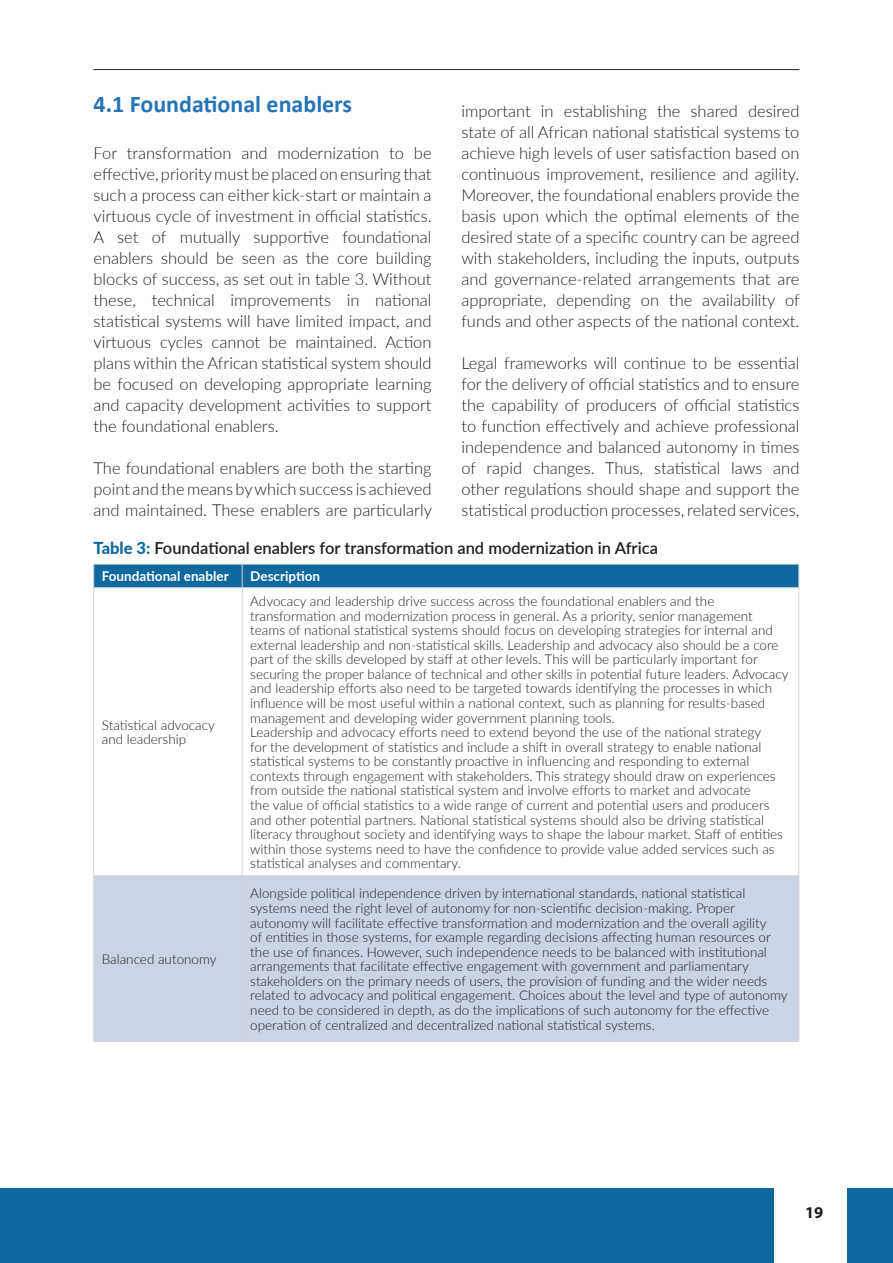
<style>
.page{position:relative;width:893px;height:1263px;background:#fff}
.page>*{position:absolute;margin:0;border:0;box-sizing:border-box;transform-origin:0 0}
.t1{font:700 24px "Calibri";color:#2574b7}
.t2{font:300 16.5px/21px "Lato";color:#231f20;text-align:justify}
.t3{font:600 16.5px "Lato";color:#231f20}
.t4{font:700 16.5px "Myriad Pro";color:#231f20}
.t5{font:300 13.5px/14.5px "Lato";color:#231f20}
.t6{font:700 13.5px "Lato";color:#fff}
.s1{font-weight:800;color:#10699e}
</style>
<div class="page">
<div style="left:0;top:1188px;width:893px;height:75px;background:#10699e"></div>
<div style="left:775px;top:1169px;width:72px;height:94px;background:#fff"></div>
<hr style="left:94px;top:69px;width:705px;height:1px;background:#231f20">
<div style="left:94px;top:876px;width:705px;height:165px;background:#cbd4e5"></div>
<div style="left:93px;top:564px;width:707px;height:24px;background:#10699e"></div>
<hr style="left:94px;top:587px;width:148px;height:1px;background:#d1d2d4">
<hr style="left:93px;top:588px;width:1px;height:288px;background:#d1d2d4">
<hr style="left:242px;top:587px;width:557px;height:1px;background:#d1d2d4">
<hr style="left:242px;top:588px;width:1px;height:288px;background:#d1d2d4">
<hr style="left:799px;top:588px;width:1px;height:288px;background:#d1d2d4">
<hr style="left:94px;top:875px;width:148px;height:1px;background:#d1d2d4">
<hr style="left:93px;top:876px;width:1px;height:165px;background:#d1d2d4">
<hr style="left:242px;top:875px;width:557px;height:1px;background:#d1d2d4">
<hr style="left:242px;top:876px;width:1px;height:165px;background:#d1d2d4">
<hr style="left:799px;top:876px;width:1px;height:165px;background:#d1d2d4">
<hr style="left:94px;top:1041px;width:148px;height:1px;background:#d1d2d4">
<hr style="left:242px;top:1041px;width:557px;height:1px;background:#d1d2d4">
<h1 class="t1" style="left:94px;top:89px;width:260px">4.1 Foundational enablers</h1>
<p class="t2" style="left:94px;top:142px;width:340px">For transformation and modernization to be effective, priority must be placed on ensuring that such a process can either kick-start or maintain a virtuous cycle of investment in official statistics.<br>A set of mutually supportive foundational enablers should be seen as the core building blocks of success, as set out in table 3. Without these, technical improvements in national statistical systems will have limited impact, and virtuous cycles cannot be maintained. Action plans within the African statistical system should be focused on developing appropriate learning and capacity development activities to support the foundational enablers.</p>
<p class="t2" style="left:94px;top:457px;width:340px">The foundational enablers are both the starting point and the means by which success is achieved and maintained. These enablers are particularly</p>
<p class="t2" style="left:461px;top:100px;width:340px">important in establishing the shared desired state of all African national statistical systems to achieve high levels of user satisfaction based on continuous improvement, resilience and agility.<br>Moreover, the foundational enablers provide the basis upon which the optimal elements of the desired state of a specific country can be agreed with stakeholders, including the inputs, outputs and governance-related arrangements that are appropriate, depending on the availability of funds and other aspects of the national context.</p>
<p class="t2" style="left:461px;top:352px;width:340px">Legal frameworks will continue to be essential for the delivery of official statistics and to ensure the capability of producers of official statistics to function effectively and achieve professional independence and balanced autonomy in times of rapid changes. Thus, statistical laws and other regulations should shape and support the statistical production processes, related services,</p>
<p class="t3" style="left:94px;top:536px;width:566px"><span class="s1">Table 3:</span> Foundational enablers for transformation and modernization in Africa</p>
<p class="t6" style="left:102px;top:566px;width:128px">Foundational enabler</p>
<p class="t6" style="left:250px;top:566px;width:71px">Description</p>
<p class="t5" style="left:102px;top:717px;width:115px">Statistical advocacy and leadership</p>
<p class="t5" style="left:102px;top:951px;width:116px">Balanced autonomy</p>
<p class="t5" style="left:250px;top:593px;width:540px">Advocacy and leadership drive success across the foundational enablers and the transformation and modernization process in general. As a priority, senior management teams of national statistical systems should focus on developing strategies for internal and external leadership and non-statistical skills. Leadership and advocacy also should be a core part of the skills developed by staff at other levels. This will be particularly important for securing the proper balance of technical and other skills in potential future leaders. Advocacy and leadership efforts also need to be targeted towards identifying the processes in which influence will be most useful within a national context, such as planning for results-based management and developing wider government planning tools.<br>Leadership and advocacy efforts need to extend beyond the use of the national strategy<br>for the development of statistics and include a shift in overall strategy to enable national statistical systems to be constantly proactive in influencing and responding to external contexts through engagement with stakeholders. This strategy should draw on experiences from outside the national statistical system and involve efforts to market and advocate<br>the value of official statistics to a wide range of current and potential users and producers and other potential partners. National statistical systems should also be driving statistical literacy throughout society and identifying ways to shape the labour market. Staff of entities within those systems need to have the confidence to provide value added services such as statistical analyses and commentary.</p>
<p class="t5" style="left:250px;top:886px;width:539px">Alongside political independence driven by international standards, national statistical systems need the right level of autonomy for non-scientific decision-making. Proper autonomy will facilitate effective transformation and modernization and the overall agility<br>of entities in those systems, for example regarding decisions affecting human resources or the use of finances. However, such independence needs to be balanced with institutional arrangements that facilitate effective engagement with government and parliamentary stakeholders on the primary needs of users, the provision of funding and the wider needs related to advocacy and political engagement. Choices about the level and type of autonomy need to be considered in depth, as do the implications of such autonomy for the effective operation of centralized and decentralized national statistical systems.</p>
<p class="t4" style="left:805px;top:1202px;width:20px">19</p>
</div>
